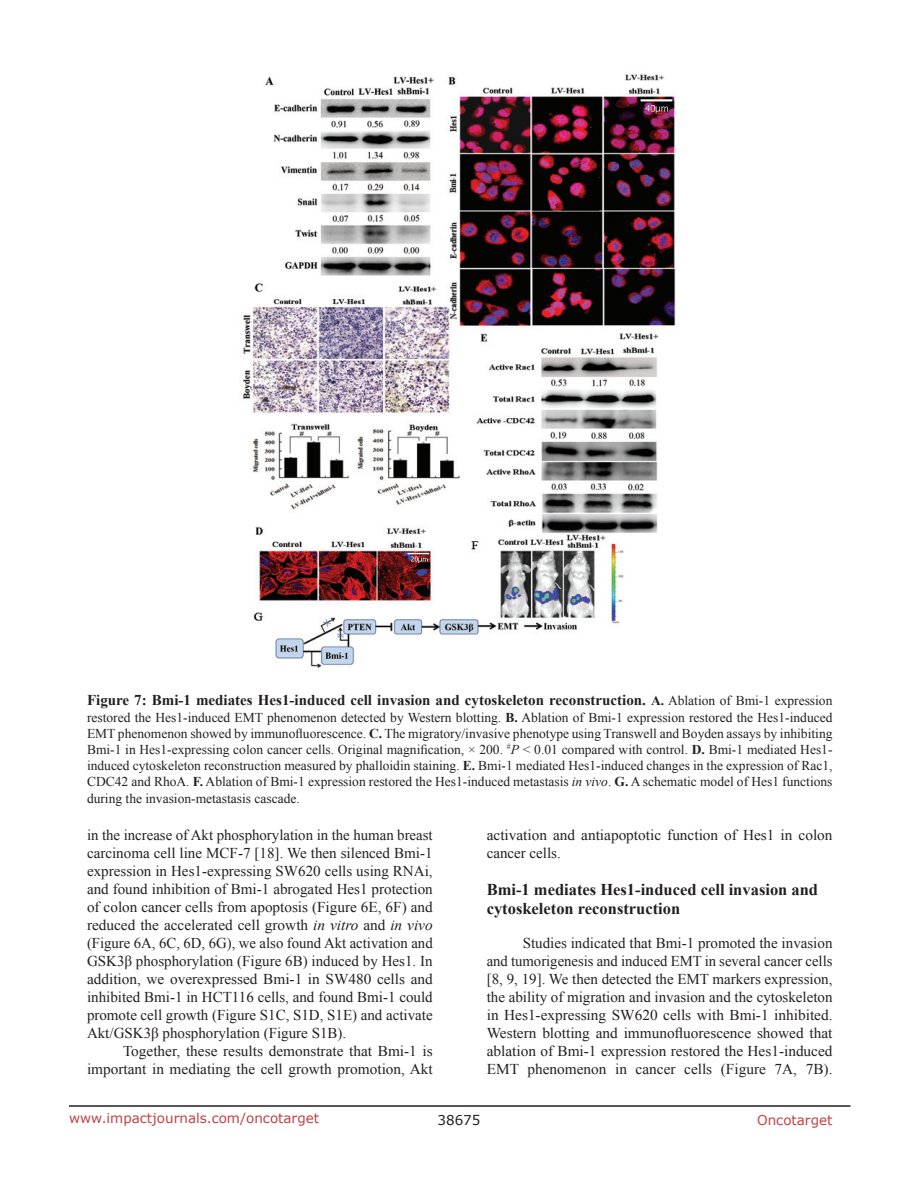
<style>
.page{position:relative;width:918px;height:1188px;background:#fff}
.page>*{position:absolute;margin:0;border:0;box-sizing:border-box;transform-origin:0 0}
.SubHeading{font:700 16.5px/19.8px "Times New Roman";color:#231f20}
.BodyText{font:15px/18px "Times New Roman";color:#231f20;text-align:justify}
.FigureText{font:700 15px "Times New Roman";color:#231f20}
.FigureText-2{font:13.5px/16.2px "Times New Roman";color:#231f20;text-align:justify}
.t1{font:13.5px "Verdana";color:#c24141}
.t2{font:13.5px "Verdana";color:#231f20}
.s1{font-size:13.5px}
.s2{font-weight:400;font-size:13.5px}
.s3{font-weight:700}
.s4{font-style:italic}
</style>
<div class="page">
<hr style="left:69px;top:1105px;width:781px;height:2px;background:#231f20">
<img style="left:243px;top:74px;width:434px;height:595px">
<p class="FigureText" style="left:87px;top:690px;width:747px">Figure 7: Bmi-1 mediates Hes1-induced cell invasion and cytoskeleton reconstruction. <span class="s1">A.</span> <span class="s2">Ablation of Bmi-1 expression</span></p>
<p class="FigureText-2" style="left:87px;top:709px;width:747px">restored the Hes1-induced EMT phenomenon detected by Western blotting. <span class="s3">B.</span> Ablation of Bmi-1 expression restored the Hes1-induced EMT phenomenon showed by immunofluorescence. <span class="s3">C.</span> The migratory/invasive phenotype using Transwell and Boyden assays by inhibiting Bmi-1 in Hes1-expressing colon cancer cells. Original magnification, × 200. <sup>#</sup><span class="s4">P</span> &lt; 0.01 compared with control. <span class="s3">D.</span> Bmi-1 mediated Hes1- induced cytoskeleton reconstruction measured by phalloidin staining. <span class="s3">E.</span> Bmi-1 mediated Hes1-induced changes in the expression of Rac1, CDC42 and RhoA. <span class="s3">F.</span> Ablation of Bmi-1 expression restored the Hes1-induced metastasis <span class="s4">in vivo</span>. <span class="s3">G.</span> A schematic model of Hes1 functions during the invasion-metastasis cascade.</p>
<p class="BodyText" style="left:87px;top:826px;width:347px">in the increase of Akt phosphorylation in the human breast carcinoma cell line MCF-7 [18]. We then silenced Bmi-1 expression in Hes1-expressing SW620 cells using RNAi, and found inhibition of Bmi-1 abrogated Hes1 protection of colon cancer cells from apoptosis (Figure 6E, 6F) and reduced the accelerated cell growth <span class="s4">in vitro</span> and <span class="s4">in vivo </span>(Figure 6A, 6C, 6D, 6G), we also found Akt activation and GSK3β phosphorylation (Figure 6B) induced by Hes1. In addition, we overexpressed Bmi-1 in SW480 cells and inhibited Bmi-1 in HCT116 cells, and found Bmi-1 could promote cell growth (Figure S1C, S1D, S1E) and activate Akt/GSK3β phosphorylation (Figure S1B).</p>
<p class="BodyText" style="left:87px;top:1042px;width:347px;text-align:right">Together, these results demonstrate that Bmi-1 is important in mediating the cell growth promotion, Akt</p>
<p class="BodyText" style="left:487px;top:826px;width:347px">activation and antiapoptotic function of Hes1 in colon cancer cells.</p>
<p class="SubHeading" style="left:487px;top:879px;width:333px">Bmi-1 mediates Hes1-induced cell invasion and cytoskeleton reconstruction</p>
<p class="BodyText" style="left:487px;top:934px;width:347px;text-indent:36px">Studies indicated that Bmi-1 promoted the invasion and tumorigenesis and induced EMT in several cancer cells [8, 9, 19]. We then detected the EMT markers expression, the ability of migration and invasion and the cytoskeleton in Hes1-expressing SW620 cells with Bmi-1 inhibited.<br>Western blotting and immunofluorescence showed that ablation of Bmi-1 expression restored the Hes1-induced EMT phenomenon in cancer cells (Figure 7A, 7B).</p>
<p class="t1" style="left:69px;top:1109px;width:252px">www.impactjournals.com/oncotarget</p>
<p class="t2" style="left:438px;top:1111px;width:44px">38675</p>
<p class="t1" style="left:757px;top:1111px;width:77px">Oncotarget</p>
</div>
